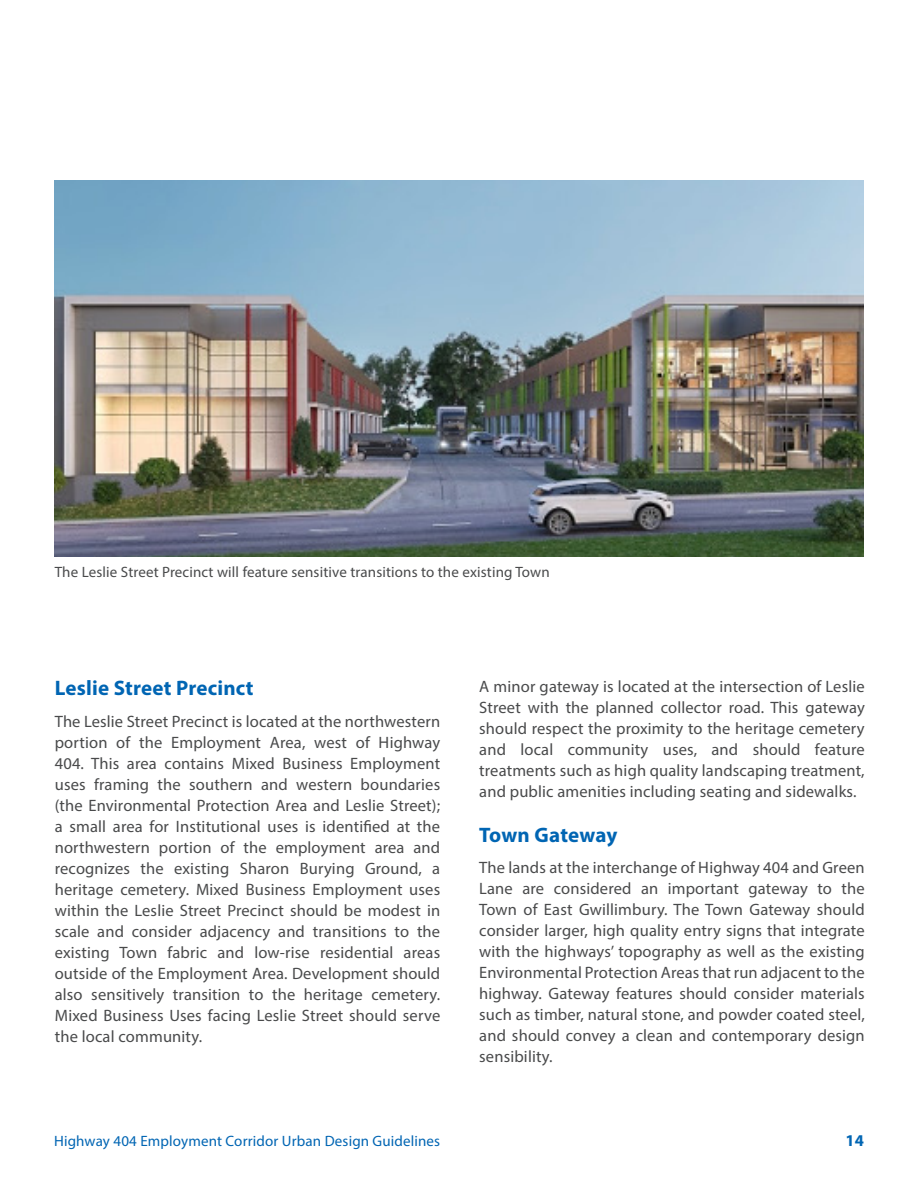
<style>
.page{position:relative;width:918px;height:1188px;background:#fff}
.page>*{position:absolute;margin:0;border:0;box-sizing:border-box;transform-origin:0 0}
.Emphasis_Headers{font:700 21px "Myriad Pro";letter-spacing:.01em;color:#0065b3}
.Body__Paragraph{font:16.5px/21px "Myriad Pro";letter-spacing:.01em;color:#494a4b;text-align:justify}
.t1{font:700 16.5px "Myriad Pro";color:#0065b3}
.t2{font:15px "Myriad Pro";letter-spacing:.01em;color:#494a4b}
.t3{font:15px "Myriad Pro";letter-spacing:.01em;color:#0065b3}
</style>
<div class="page">
<img style="left:55px;top:180px;width:808px;height:377px">
<p class="t2" style="left:55px;top:563px;width:497px">The Leslie Street Precinct will feature sensitive transitions to the existing Town</p>
<p class="Emphasis_Headers" style="left:55px;top:674px;width:200px">Leslie Street Precinct</p>
<p class="Body__Paragraph" style="left:55px;top:710px;width:387px">The Leslie Street Precinct is located at the northwestern portion of the Employment Area, west of Highway 404. This area contains Mixed Business Employment uses framing the southern and western boundaries (the Environmental Protection Area and Leslie Street); a small area for Institutional uses is identified at the northwestern portion of the employment area and recognizes the existing Sharon Burying Ground, a heritage cemetery. Mixed Business Employment uses within the Leslie Street Precinct should be modest in scale and consider adjacency and transitions to the existing Town fabric and low-rise residential areas outside of the Employment Area. Development should also sensitively transition to the heritage cemetery.<br>Mixed Business Uses facing Leslie Street should serve the local community.</p>
<p class="Body__Paragraph" style="left:479px;top:676px;width:387px">A minor gateway is located at the intersection of Leslie Street with the planned collector road. This gateway should respect the proximity to the heritage cemetery and local community uses, and should feature treatments such as high quality landscaping treatment, and public amenities including seating and sidewalks.</p>
<p class="Emphasis_Headers" style="left:479px;top:821px;width:140px">Town Gateway</p>
<p class="Body__Paragraph" style="left:479px;top:857px;width:387px">The lands at the interchange of Highway 404 and Green Lane are considered an important gateway to the Town of East Gwillimbury. The Town Gateway should consider larger, high quality entry signs that integrate with the highways’ topography as well as the existing Environmental Protection Areas that run adjacent to the highway. Gateway features should consider materials such as timber, natural stone, and powder coated steel, and should convey a clean and contemporary design sensibility.</p>
<p class="t3" style="left:54px;top:1132px;width:388px">Highway 404 Employment Corridor Urban Design Guidelines</p>
<p class="t1" style="left:846px;top:1130px;width:20px">14</p>
</div>
